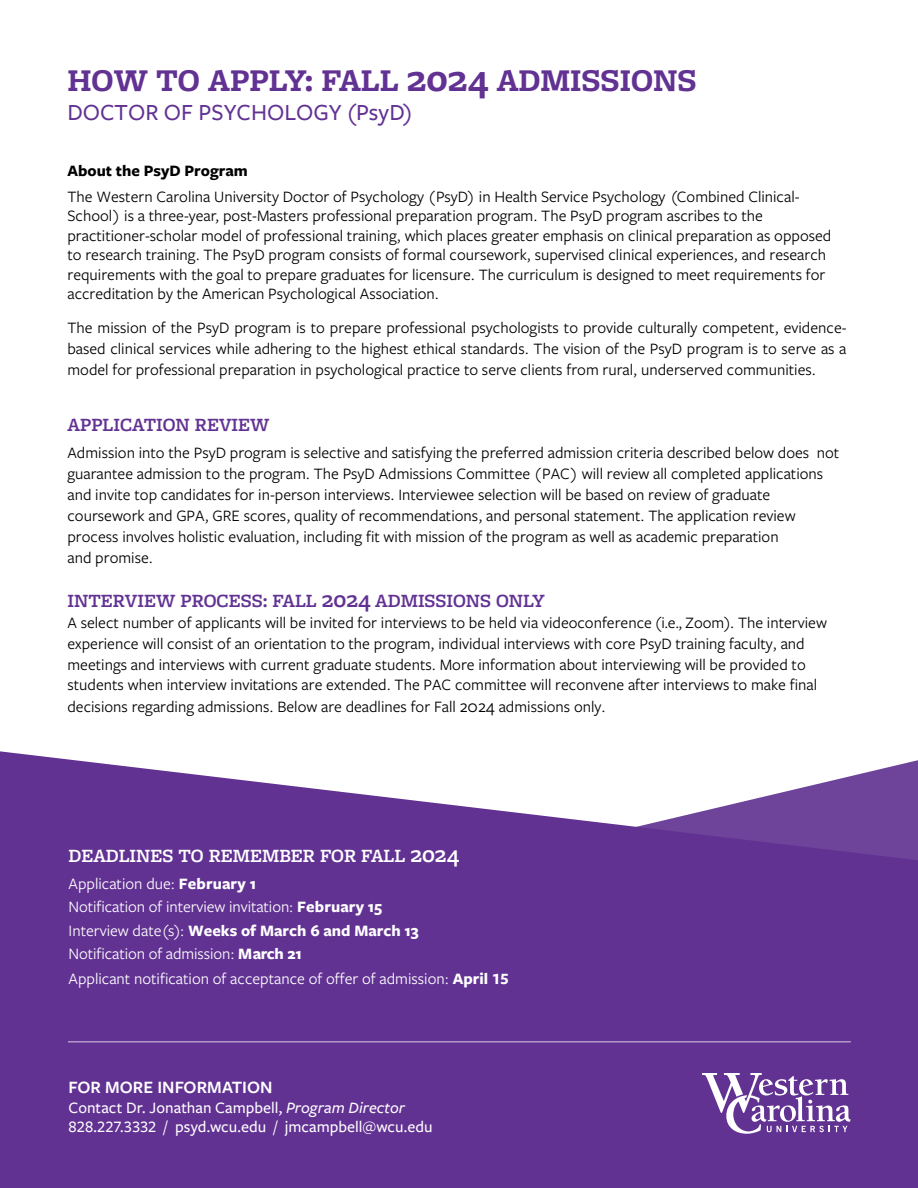
<style>
.page{position:relative;width:918px;height:1188px;background:#fff}
.page>*{position:absolute;margin:0;border:0;box-sizing:border-box;transform-origin:0 0}
.t1{font:700 33px "Freight Macro Pro";color:#623293}
.t2{font:500 24px "Freight Sans Pro";color:#623293}
.t3{font:600 19.5px "Freight Macro Pro";color:#623293}
.t4{font:600 19.5px "Freight Macro Pro";color:#fff}
.t5{font:600 18px "Freight Sans Pro";letter-spacing:.005em;color:#fff}
.t6{font:16.5px/21px "Freight Sans Pro";color:#000}
.t7{font:16.5px/23.7px "Freight Sans Pro";color:#fff}
.t8{font:500 16.5px/19.5px "Freight Sans Pro";color:#fff}
.t9{font:700 16.5px "Freight Sans Pro";color:#000}
.s1{font-size:39px}
.s2{font-size:24px}
.s3{font-size:18px}
.s4{font-weight:700}
.s5{font-style:italic}
</style>
<div class="page">
<svg style="left:0;top:751px;width:918px;height:437px;background:#70459d"></svg>
<svg style="left:702px;top:1073px;width:149px;height:61px"></svg>
<hr style="left:68px;top:1041px;width:783px;height:2px;background:#fff">
<h1 class="t1" style="left:68px;top:57px;width:630px">HOW TO APPLY: FALL <span class="s1">2024</span> ADMISSIONS</h1>
<h2 class="t2" style="left:68px;top:96px;width:346px">DOCTOR OF PSYCHOLOGY (PsyD)</h2>
<p class="t9" style="left:68px;top:159px;width:182px">About the PsyD Program</p>
<p class="t6" style="left:68px;top:186px;width:765px;line-height:19.5px">The Western Carolina University Doctor of Psychology (PsyD) in Health Service Psychology (Combined Clinical-School) is a three-year, post-Masters professional preparation program. The PsyD program ascribes to the practitioner-scholar model of professional training, which places greater emphasis on clinical preparation as opposed to research training. The PsyD program consists of formal coursework, supervised clinical experiences, and research requirements with the goal to prepare graduates for licensure. The curriculum is designed to meet requirements for accreditation by the American Psychological Association.</p>
<p class="t6" style="left:68px;top:316px;width:781px;text-align:justify">The mission of the PsyD program is to prepare professional psychologists to provide culturally competent, evidence&shy;based clinical services while adhering to the highest ethical standards. The vision of the PsyD program is to serve as a model for professional preparation in psychological practice to serve clients from rural, underserved communities.</p>
<p class="t3" style="left:68px;top:411px;width:204px">APPLICATION REVIEW</p>
<p class="t6" style="left:68px;top:442px;width:773px">Admission into the PsyD program is selective and satisfying the preferred admission criteria described below does not guarantee admission to the program. The PsyD Admissions Committee (PAC) will review all completed applications and invite top candidates for in-person interviews. Interviewee selection will be based on review of graduate coursework and GPA, GRE scores, quality of recommendations, and personal statement. The application review process involves holistic evaluation, including fit with mission of the program as well as academic preparation<br>and promise.</p>
<p class="t3" style="left:68px;top:587px;width:479px">INTERVIEW PROCESS: FALL <span class="s2">2024</span> ADMISSIONS ONLY</p>
<p class="t6" style="left:68px;top:612px;width:761px">A select number of applicants will be invited for interviews to be held via videoconference (i.e., Zoom). The interview experience will consist of an orientation to the program, individual interviews with core PsyD training faculty, and meetings and interviews with current graduate students. More information about interviewing will be provided to students when interview invitations are extended. The PAC committee will reconvene after interviews to make final decisions regarding admissions. Below are deadlines for Fall <span class="s3">2024</span> admissions only.</p>
<p class="t4" style="left:69px;top:842px;width:392px">DEADLINES TO REMEMBER FOR FALL <span class="s2">2024</span></p>
<p class="t7" style="left:69px;top:871px;width:442px">Application due: <span class="s4">February 1<br></span>Notification of interview invitation: <span class="s4">February 15<br></span>Interview date(s): <span class="s4">Weeks of March 6 and March 13<br></span>Notification of admission: <span class="s4">March 21<br></span>Applicant notification of acceptance of offer of admission: <span class="s4">April 15</span></p>
<p class="t5" style="left:69px;top:1075px;width:206px">FOR MORE INFORMATION</p>
<p class="t8" style="left:69px;top:1097px;width:366px">Contact Dr. Jonathan Campbell, <span class="s5">Program Director<br></span>828.227.3332 / psyd.wcu.edu / jmcampbell@wcu.edu</p>
</div>
